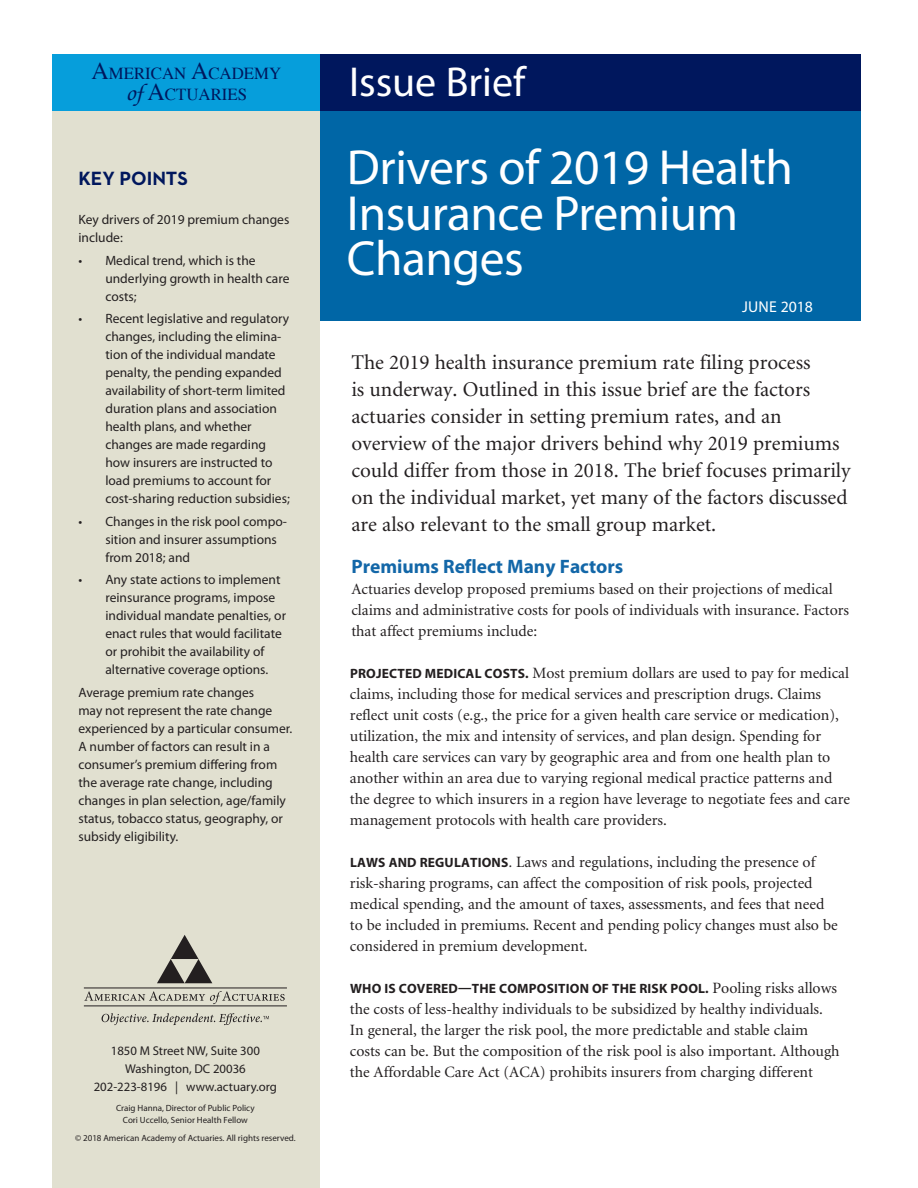
<style>
.page{position:relative;width:918px;height:1188px;background:#fff}
.page>*{position:absolute;margin:0;border:0;box-sizing:border-box;transform-origin:0 0}
.white_banner_head{font:49.5px/45.6px "Myriad Pro";letter-spacing:-.01em;color:#fff}
.t1{font:42px "Myriad Pro";color:#fff}
.opening_paragraph{font:21px/27px "Minion";color:#231f20}
.subhead{font:700 19.5px "Myriad Pro";color:#1367a8}
.subhead-2{font:700 19.5px "Neutraface 2 Text";color:#00175d}
.t2{font:16.8px/21px "Times";color:#00175d;text-align:center}
.text{font:15.75px/21px "Minion";color:#231f20}
.text-2{font:15.75px "Myriad Pro";letter-spacing:.01em;color:#fff}
.key_points{font:13.5px/18px "Myriad Pro";color:#231f20}
.text-3{font:700 13.5px "Myriad Pro";letter-spacing:.015em;color:#231f20}
.t3{font:12.75px/18px "Myriad Pro";color:#231f20;text-align:center}
.t4{font:9px/12px "Myriad Pro";color:#231f20;text-align:center}
.s1{font-size:24px}
.s2{font-family:"Zapf Chancery";font-weight:500;font-style:italic;font-size:24px}
.s3{font-family:"Myriad Pro";font-weight:700;font-size:13.5px}
.s4{font-style:italic}
.s5{font-family:"Minion";font-weight:400;font-size:15.75px}
</style>
<div class="page">
<div style="left:304px;top:101px;width:556px;height:219px;background:#0066a6"></div>
<div style="left:52px;top:107px;width:268px;height:1081px;background:#e1e0d0"></div>
<svg style="left:157px;top:935px;width:55px;height:48px"></svg>
<svg style="left:84px;top:991px;width:201px;height:13px"></svg>
<hr style="left:84px;top:988px;width:203px;height:1px;background:#231f20">
<hr style="left:84px;top:1006px;width:203px;height:1px;background:#231f20">
<svg style="left:102px;top:1013px;width:167px;height:12px"></svg>
<div style="left:52px;top:54px;width:269px;height:57px;background:#069edb"></div>
<div style="left:320px;top:54px;width:541px;height:57px;background:#00175d"></div>
<p class="t2" style="left:92px;top:62px;width:191px"><span class="s1">A</span>MERICAN <span class="s1">A</span>CADEMY <span class="s2">of</span> <span class="s1">A</span>CTUARIES</p>
<h2 class="t1" style="left:349px;top:56px;width:178px">Issue Brief</h2>
<p class="subhead-2" style="left:78px;top:166px;width:111px">KEY POINTS</p>
<p class="key_points" style="left:78px;top:211px;width:212px">Key drivers of 2019 premium changes include:</p>
<p class="key_points" style="left:105px;top:251px;width:186px;text-indent:-27px">• Medical trend, which is the underlying growth in health care costs;</p>
<p class="key_points" style="left:105px;top:310px;width:186px;text-indent:-27px">• Recent legislative and regulatory changes, including the elimina&shy;tion of the individual mandate penalty, the pending expanded availability of short-term limited duration plans and association health plans, and whether changes are made regarding how insurers are instructed to load premiums to account for cost-sharing reduction subsidies;</p>
<p class="key_points" style="left:105px;top:512px;width:183px;text-indent:-27px">• Changes in the risk pool compo&shy;sition and insurer assumptions from 2018; and</p>
<p class="key_points" style="left:105px;top:571px;width:182px;text-indent:-27px">• Any state actions to implement reinsurance programs, impose individual mandate penalties, or enact rules that would facilitate or prohibit the availability of alternative coverage options.</p>
<p class="key_points" style="left:78px;top:683px;width:215px">Average premium rate changes<br>may not represent the rate change experienced by a particular consumer.<br>A number of factors can result in a consumer’s premium differing from the average rate change, including changes in plan selection, age/family status, tobacco status, geography, or subsidy eligibility.</p>
<p class="t3" style="left:94px;top:1042px;width:185px">1850 M Street NW, Suite 300<br>Washington, DC 20036<br>202-223-8196 | www.actuary.org</p>
<p class="t4" style="left:116px;top:1102px;width:140px">Craig Hanna, Director of Public Policy<br>Cori Uccello, Senior Health Fellow</p>
<p class="t4" style="left:75px;top:1132px;width:222px">© 2018 American Academy of Actuaries. All rights reserved.</p>
<p class="white_banner_head" style="left:347px;top:144px;width:448px">Drivers of 2019 Health<br>Insurance Premium<br>Changes</p>
<p class="text-2" style="left:742px;top:297px;width:72px">JUNE 2018</p>
<p class="opening_paragraph" style="left:351px;top:349px;width:501px">The 2019 health insurance premium rate filing process<br>is underway. Outlined in this issue brief are the factors actuaries consider in setting premium rates, and an overview of the major drivers behind why 2019 premiums could differ from those in 2018. The brief focuses primarily on the individual market, yet many of the factors discussed are also relevant to the small group market.</p>
<p class="subhead" style="left:351px;top:553px;width:273px">Premiums Reflect Many Factors</p>
<p class="text" style="left:351px;top:579px;width:499px">Actuaries develop proposed premiums based on their projections of medical claims and administrative costs for pools of individuals with insurance. Factors that affect premiums include:</p>
<p class="text" style="left:350px;top:663px;width:502px"><span class="s3">PROJECTED MEDICAL COSTS.</span> Most premium dollars are used to pay for medical claims, including those for medical services and prescription drugs. Claims reflect unit costs (e.g., the price for a given health care service or medication), utilization, the mix and intensity of services, and plan design. Spending for health care services can vary by geographic area and from one health plan to another within an area due to varying regional medical practice patterns and the degree to which insurers in a region have leverage to negotiate fees and care management protocols with health care providers.</p>
<p class="text" style="left:350px;top:852px;width:489px"><span class="s3">LAWS AND REGULATIONS</span><span class="s4">.</span> Laws and regulations, including the presence of risk-sharing programs, can affect the composition of risk pools, projected medical spending, and the amount of taxes, assessments, and fees that need to be included in premiums. Recent and pending policy changes must also be considered in premium development.</p>
<p class="text-3" style="left:350px;top:979px;width:488px">WHO IS COVERED—THE COMPOSITION OF THE RISK POOL. <span class="s5">Pooling risks allows</span></p>
<p class="text" style="left:350px;top:999px;width:491px">the costs of less-healthy individuals to be subsidized by healthy individuals.<br>In general, the larger the risk pool, the more predictable and stable claim costs can be. But the composition of the risk pool is also important. Although the Affordable Care Act (ACA) prohibits insurers from charging different</p>
</div>
